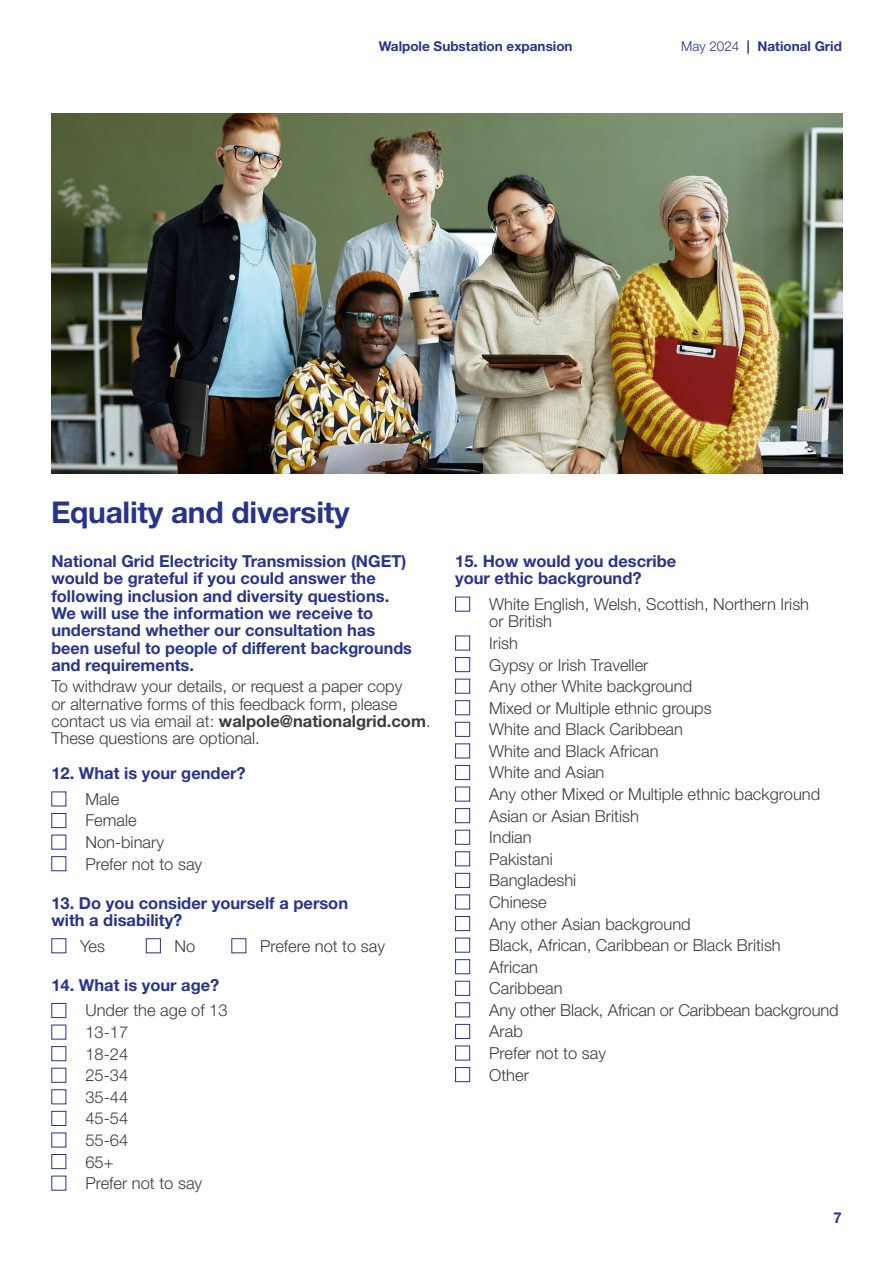
<style>
.page{position:relative;width:893px;height:1263px;background:#fff}
.page>*{position:absolute;margin:0;border:0;box-sizing:border-box;transform-origin:0 0}
.t1{font:700 30px "Helvetica Neue LT Std";letter-spacing:-.01em;color:#28348b}
.t2{font:300 16.5px/21.6px "Helvetica Neue LT Std";color:#3c3c3b}
.t3{font:700 16.5px/17.2px "Helvetica Neue LT Std";color:#28348b}
.t4{font:700 15px "Helvetica Neue LT Std";color:#28348b}
.t5{font:700 13.5px "Helvetica Neue LT Std";color:#28348b}
.s1{font-weight:300}
.s2{font-weight:700}
</style>
<div class="page">
<div style="left:51px;top:791px;width:15px;height:15px;border:1px solid #28348b"></div>
<div style="left:51px;top:813px;width:15px;height:15px;border:1px solid #28348b"></div>
<div style="left:51px;top:835px;width:15px;height:14px;border:1px solid #28348b"></div>
<div style="left:51px;top:856px;width:15px;height:15px;border:1px solid #28348b"></div>
<div style="left:51px;top:938px;width:15px;height:15px;border:1px solid #28348b"></div>
<div style="left:146px;top:938px;width:15px;height:15px;border:1px solid #28348b"></div>
<div style="left:231px;top:938px;width:15px;height:15px;border:1px solid #28348b"></div>
<div style="left:51px;top:1003px;width:15px;height:15px;border:1px solid #28348b"></div>
<div style="left:51px;top:1025px;width:15px;height:14px;border:1px solid #28348b"></div>
<div style="left:51px;top:1046px;width:15px;height:15px;border:1px solid #28348b"></div>
<div style="left:51px;top:1068px;width:15px;height:15px;border:1px solid #28348b"></div>
<div style="left:51px;top:1089px;width:15px;height:15px;border:1px solid #28348b"></div>
<div style="left:51px;top:1111px;width:15px;height:15px;border:1px solid #28348b"></div>
<div style="left:51px;top:1132px;width:15px;height:15px;border:1px solid #28348b"></div>
<div style="left:51px;top:1154px;width:15px;height:15px;border:1px solid #28348b"></div>
<div style="left:51px;top:1176px;width:15px;height:14px;border:1px solid #28348b"></div>
<div style="left:455px;top:597px;width:15px;height:14px;border:1px solid #28348b"></div>
<div style="left:455px;top:636px;width:15px;height:14px;border:1px solid #28348b"></div>
<div style="left:455px;top:657px;width:15px;height:15px;border:1px solid #28348b"></div>
<div style="left:455px;top:679px;width:15px;height:15px;border:1px solid #28348b"></div>
<div style="left:455px;top:700px;width:15px;height:15px;border:1px solid #28348b"></div>
<div style="left:455px;top:722px;width:15px;height:15px;border:1px solid #28348b"></div>
<div style="left:455px;top:743px;width:15px;height:15px;border:1px solid #28348b"></div>
<div style="left:455px;top:765px;width:15px;height:15px;border:1px solid #28348b"></div>
<div style="left:455px;top:787px;width:15px;height:14px;border:1px solid #28348b"></div>
<div style="left:455px;top:808px;width:15px;height:15px;border:1px solid #28348b"></div>
<div style="left:455px;top:830px;width:15px;height:15px;border:1px solid #28348b"></div>
<div style="left:455px;top:851px;width:15px;height:15px;border:1px solid #28348b"></div>
<div style="left:455px;top:873px;width:15px;height:15px;border:1px solid #28348b"></div>
<div style="left:455px;top:894px;width:15px;height:15px;border:1px solid #28348b"></div>
<div style="left:455px;top:916px;width:15px;height:15px;border:1px solid #28348b"></div>
<div style="left:455px;top:938px;width:15px;height:14px;border:1px solid #28348b"></div>
<div style="left:455px;top:959px;width:15px;height:15px;border:1px solid #28348b"></div>
<div style="left:455px;top:981px;width:15px;height:15px;border:1px solid #28348b"></div>
<div style="left:455px;top:1002px;width:15px;height:15px;border:1px solid #28348b"></div>
<div style="left:455px;top:1024px;width:15px;height:15px;border:1px solid #28348b"></div>
<div style="left:455px;top:1045px;width:15px;height:15px;border:1px solid #28348b"></div>
<div style="left:455px;top:1067px;width:15px;height:15px;border:1px solid #28348b"></div>
<img style="left:51px;top:113px;width:791px;height:361px">
<p class="t5" style="left:379px;top:38px;width:195px">Walpole Substation expansion</p>
<p class="t5" style="left:681px;top:38px;width:162px"><span class="s1">May 2024</span> | National Grid</p>
<h1 class="t1" style="left:51px;top:494px;width:300px">Equality and diversity</h1>
<p class="t3" style="left:51px;top:552px;width:362px">National Grid Electricity Transmission (NGET) would be grateful if you could answer the following inclusion and diversity questions.<br>We will use the information we receive to understand whether our consultation has been useful to people of different backgrounds and requirements.</p>
<p class="t2" style="left:51px;top:678px;width:381px;line-height:17.2px">To withdraw your details, or request a paper copy<br>or alternative forms of this feedback form, please contact us via email at: <span class="s2">walpole@nationalgrid.com</span>.<br>These questions are optional.</p>
<p class="t3" style="left:51px;top:764px;width:196px">12. What is your gender?</p>
<p class="t2" style="left:85px;top:788px;width:118px">Male<br>Female<br>Non-binary<br>Prefer not to say</p>
<p class="t3" style="left:51px;top:894px;width:298px">13. Do you consider yourself a person with a disability?</p>
<p class="t2" style="left:80px;top:935px;width:27px">Yes</p>
<p class="t2" style="left:175px;top:935px;width:22px">No</p>
<p class="t2" style="left:260px;top:935px;width:127px">Prefere not to say</p>
<p class="t3" style="left:51px;top:976px;width:170px">14. What is your age?</p>
<p class="t2" style="left:85px;top:999px;width:144px">Under the age of 13<br>13-17<br>18-24<br>25-34<br>35-44<br>45-54<br>55-64<br>65+<br>Prefer not to say</p>
<p class="t3" style="left:455px;top:552px;width:223px">15. How would you describe your ethic background?</p>
<p class="t2" style="left:489px;top:595px;width:321px;line-height:17.2px">White English, Welsh, Scottish, Northern Irish or British</p>
<p class="t2" style="left:489px;top:632px;width:351px">Irish<br>Gypsy or Irish Traveller<br>Any other White background<br>Mixed or Multiple ethnic groups<br>White and Black Caribbean<br>White and Black African<br>White and Asian<br>Any other Mixed or Multiple ethnic background<br>Asian or Asian British<br>Indian<br>Pakistani<br>Bangladeshi<br>Chinese<br>Any other Asian background<br>Black, African, Caribbean or Black British<br>African<br>Caribbean<br>Any other Black, African or Caribbean background<br>Arab<br>Prefer not to say<br>Other</p>
<p class="t4" style="left:834px;top:1208px;width:10px">7</p>
</div>
